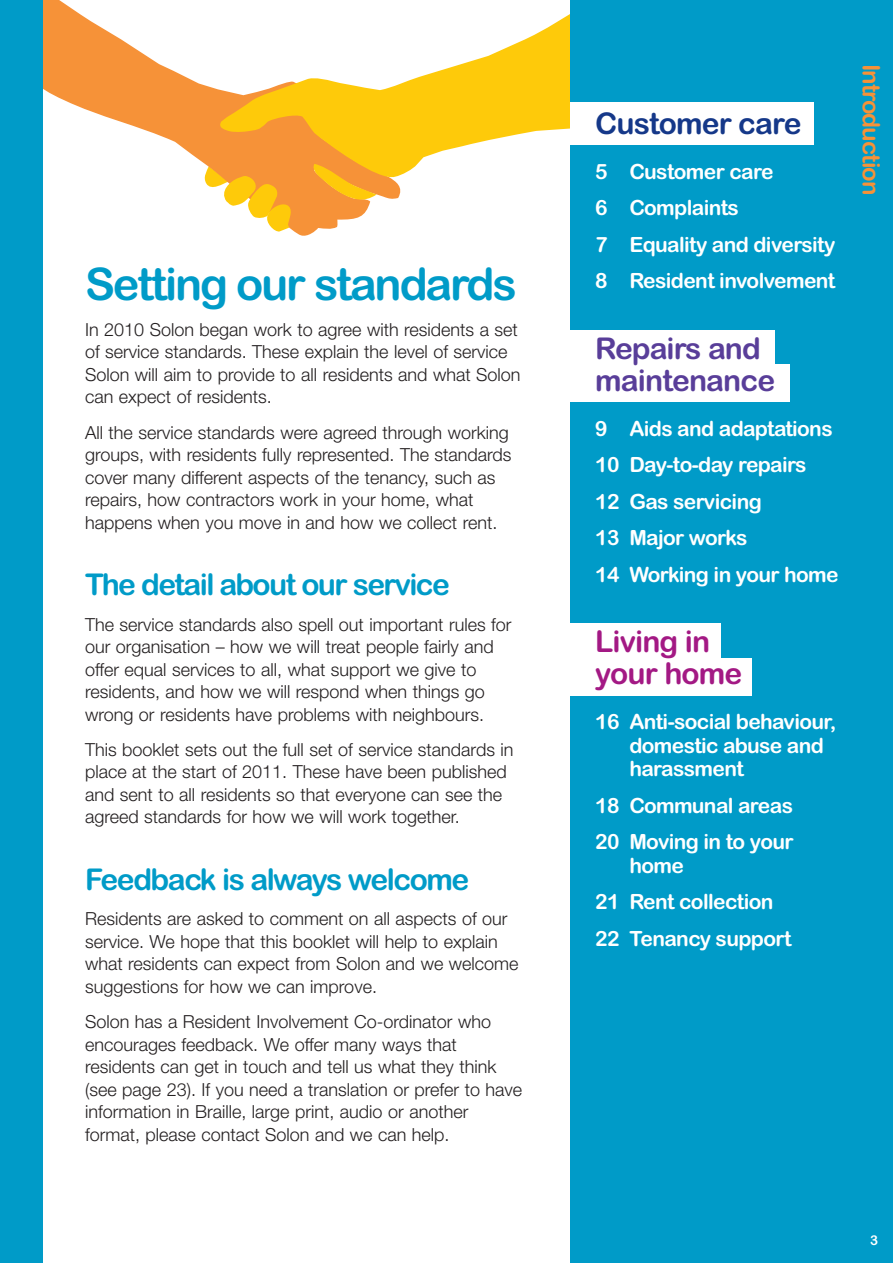
<style>
.page{position:relative;width:893px;height:1263px;background:#fff}
.page>*{position:absolute;margin:0;border:0;box-sizing:border-box;transform-origin:0 0}
.t1{font:45px "Arial Rounded MT Bold";letter-spacing:-.05em;color:#009bc8}
.t2{font:30px "Arial Rounded MT Bold";letter-spacing:-.055em;color:#009bc8}
.t3{font:30px/32px "Arial Rounded MT Bold";letter-spacing:-.03em;color:#593e99}
.t4{font:30px/32px "Arial Rounded MT Bold";letter-spacing:-.03em;color:#a31984}
.t5{font:30px "Arial Rounded MT Bold";letter-spacing:-.03em;color:#153889}
.t6{font:24px "Arial Rounded MT Bold";letter-spacing:-.04em;color:#f69238}
.t7{font:21px/36.5px "Arial Rounded MT Bold";letter-spacing:-.03em;color:#fff}
.t8{font:300 18px/22.5px "Helvetica Neue";color:#231f20}
.t9{font:13.5px "Arial Rounded MT Bold";color:#fff}
</style>
<div class="page">
<svg style="left:43px;top:0;width:358px;height:236px"></svg>
<svg style="left:217px;top:9px;width:353px;height:173px"></svg>
<svg style="left:313px;top:164px;width:64px;height:36px;background:#f8a72a"></svg>
<svg style="left:202px;top:166px;width:90px;height:66px"></svg>
<div style="left:0;top:0;width:43px;height:1263px;background:#009bc8"></div>
<div style="left:570px;top:0;width:323px;height:1263px;background:#009bc8"></div>
<div style="left:570px;top:102px;width:243px;height:43px;background:#fff"></div>
<div style="left:566px;top:330px;width:209px;height:42px;background:#fff"></div>
<div style="left:566px;top:365px;width:223px;height:37px;background:#fff"></div>
<div style="left:566px;top:623px;width:155px;height:42px;background:#fff"></div>
<div style="left:566px;top:658px;width:186px;height:37px;background:#fff"></div>
<h1 class="t1" style="left:85px;top:259px;width:433px">Setting our standards</h1>
<p class="t8" style="left:85px;top:320px;width:437px">In 2010 Solon began work to agree with residents a set of service standards. These explain the level of service Solon will aim to provide to all residents and what Solon can expect of residents.</p>
<p class="t8" style="left:85px;top:422px;width:428px">All the service standards were agreed through working groups, with residents fully represented. The standards cover many different aspects of the tenancy, such as repairs, how contractors work in your home, what happens when you move in and how we collect rent.</p>
<h2 class="t2" style="left:85px;top:567px;width:366px">The detail about our service</h2>
<p class="t8" style="left:85px;top:615px;width:428px">The service standards also spell out important rules for our organisation – how we will treat people fairly and offer equal services to all, what support we give to residents, and how we will respond when things go wrong or residents have problems with neighbours.</p>
<p class="t8" style="left:85px;top:740px;width:430px">This booklet sets out the full set of service standards in place at the start of 2011. These have been published and sent to all residents so that everyone can see the agreed standards for how we will work together.</p>
<h2 class="t2" style="left:85px;top:862px;width:386px">Feedback is always welcome</h2>
<p class="t8" style="left:85px;top:909px;width:435px">Residents are asked to comment on all aspects of our service. We hope that this booklet will help to explain what residents can expect from Solon and we welcome suggestions for how we can improve.</p>
<p class="t8" style="left:85px;top:1012px;width:439px">Solon has a Resident Involvement Co-ordinator who encourages feedback. We offer many ways that residents can get in touch and tell us what they think (see page 23). If you need a translation or prefer to have information in Braille, large print, audio or another format, please contact Solon and we can help.</p>
<h2 class="t5" style="left:595px;top:106px;width:208px">Customer care</h2>
<p class="t7" style="left:595px;top:154px;width:242px">5 Customer care<br>6 Complaints<br>7 Equality and diversity<br>8 Resident involvement</p>
<h2 class="t3" style="left:595px;top:332px;width:181px">Repairs and maintenance</h2>
<p class="t7" style="left:595px;top:410px;width:245px">9 Aids and adaptations<br>10 Day-to-day repairs<br>12 Gas servicing<br>13 Major works<br>14 Working in your home</p>
<h2 class="t4" style="left:595px;top:626px;width:148px">Living in your home</h2>
<p class="t7" style="left:629px;top:710px;width:208px;line-height:23.7px;text-indent:-34px">16 Anti-social behaviour, domestic abuse and harassment</p>
<p class="t7" style="left:595px;top:787px;width:200px">18 Communal areas<br>20 Moving in to your</p>
<p class="t7" style="left:595px;top:847px;width:198px;text-indent:34px">home<br>21 Rent collection<br>22 Tenancy support</p>
<h3 class="t6" style="left:885px;top:64px;width:133px;rotate:90deg">Introduction</h3>
<p class="t9" style="left:870px;top:1232px;width:10px">3</p>
</div>
